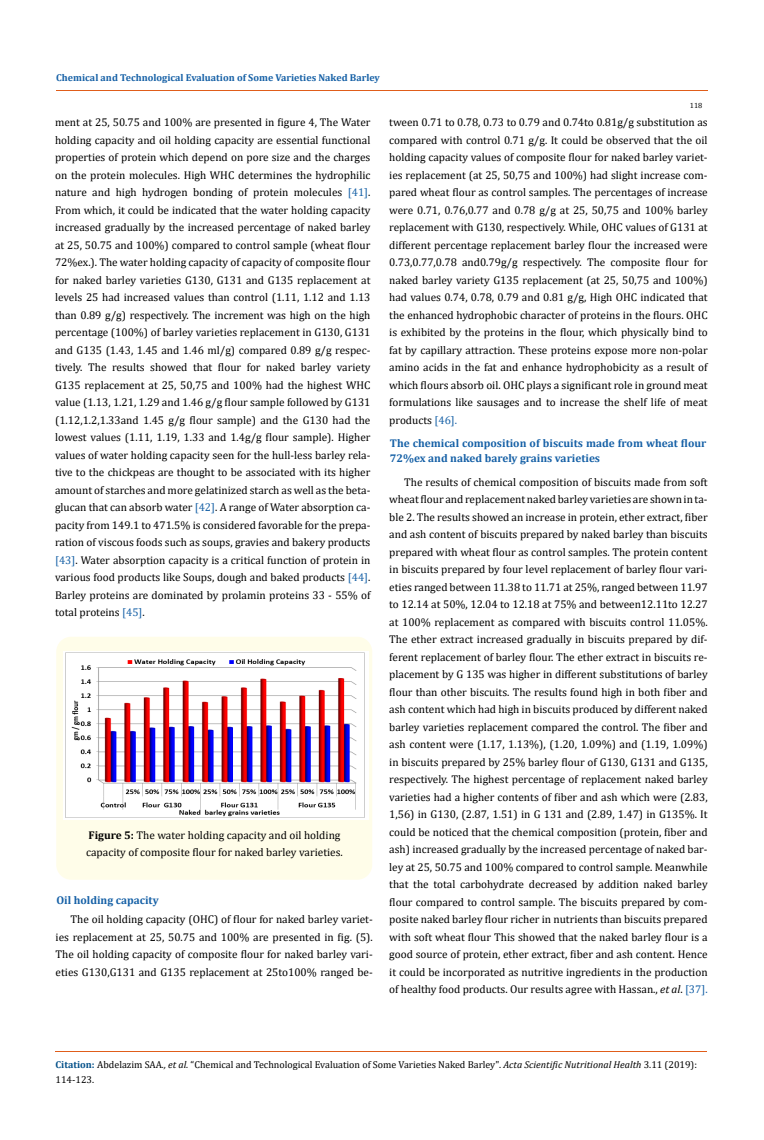
<style>
.page{position:relative;width:764px;height:1140px;background:#fff}
.page>*{position:absolute;margin:0;border:0;box-sizing:border-box;transform-origin:0 0}
.t1{font:11.25px/17.5px "Cambria";color:#000;text-align:justify}
.t2{font:700 11.25px/15px "Cambria";color:#1560a6}
.t3{font:10px/15px "Cambria";color:#000}
.t4{font:700 10px "Cambria";color:#1560a6}
.t5{font:7.5px "Cambria";color:#000}
.s1{color:#1560a6}
.s2{font-weight:700}
.s3{font-style:italic}
.s4{font-weight:700;color:#035089}
</style>
<div class="page">
<hr style="left:56px;top:91px;width:651px;height:1px;background:#e05d1a">
<div style="left:56px;top:637px;width:316px;height:243px;background:#fffde9;border-radius:15px"></div>
<img style="left:64px;top:651px;width:304px;height:168px">
<hr style="left:56px;top:1051px;width:651px;height:1px;background:#e05d1a">
<p class="t4" style="left:56px;top:70px;width:325px">Chemical and Technological Evaluation of Some Varieties Naked Barley</p>
<p class="t1" style="left:55px;top:113px;width:317px">ment at 25, 50.75 and 100% are presented in figure 4, The Water holding capacity and oil holding capacity are essential functional properties of protein which depend on pore size and the charges on the protein molecules. High WHC determines the hydrophilic nature and high hydrogen bonding of protein molecules <span class="s1">[41]</span>.<br>From which, it could be indicated that the water holding capacity increased gradually by the increased percentage of naked barley at 25, 50.75 and 100%) compared to control sample (wheat flour 72%ex.). The water holding capacity of capacity of composite flour for naked barley varieties G130, G131 and G135 replacement at levels 25 had increased values than control (1.11, 1.12 and 1.13 than 0.89 g/g) respectively. The increment was high on the high percentage (100%) of barley varieties replacement in G130, G131 and G135 (1.43, 1.45 and 1.46 ml/g) compared 0.89 g/g respec&shy;tively. The results showed that flour for naked barley variety G135 replacement at 25, 50,75 and 100% had the highest WHC value (1.13, 1.21, 1.29 and 1.46 g/g flour sample followed by G131 (1.12,1.2,1.33and 1.45 g/g flour sample) and the G130 had the lowest values (1.11, 1.19, 1.33 and 1.4g/g flour sample). Higher values of water holding capacity seen for the hull-less barley rela&shy;tive to the chickpeas are thought to be associated with its higher amount of starches and more gelatinized starch as well as the beta&shy;glucan that can absorb water <span class="s1">[42]</span>. A range of Water absorption ca&shy;pacity from 149.1 to 471.5% is considered favorable for the prepa&shy;ration of viscous foods such as soups, gravies and bakery products <span class="s1">[43]</span>. Water absorption capacity is a critical function of protein in various food products like Soups, dough and baked products <span class="s1">[44]</span>.<br>Barley proteins are dominated by prolamin proteins 33 - 55% of total proteins <span class="s1">[45]</span>.</p>
<p class="t1" style="left:86px;top:826px;width:258px"><span class="s2">Figure 5:</span> The water holding capacity and oil holding capacity of composite flour for naked barley varieties.</p>
<p class="t2" style="left:56px;top:892px;width:104px">Oil holding capacity</p>
<p class="t1" style="left:56px;top:911px;width:319px;text-indent:15px">The oil holding capacity (OHC) of flour for naked barley variet&shy;ies replacement at 25, 50.75 and 100% are presented in fig. (5).<br>The oil holding capacity of composite flour for naked barley vari&shy;eties G130,G131 and G135 replacement at 25to100% ranged be-</p>
<p class="t5" style="left:690px;top:101px;width:14px">118</p>
<p class="t1" style="left:389px;top:114px;width:320px">tween 0.71 to 0.78, 0.73 to 0.79 and 0.74to 0.81g/g substitution as compared with control 0.71 g/g. It could be observed that the oil holding capacity values of composite flour for naked barley variet&shy;ies replacement (at 25, 50,75 and 100%) had slight increase com&shy;pared wheat flour as control samples. The percentages of increase were 0.71, 0.76,0.77 and 0.78 g/g at 25, 50,75 and 100% barley replacement with G130, respectively. While, OHC values of G131 at different percentage replacement barley flour the increased were 0.73,0.77,0.78 and0.79g/g respectively. The composite flour for naked barley variety G135 replacement (at 25, 50,75 and 100%) had values 0.74, 0.78, 0.79 and 0.81 g/g, High OHC indicated that the enhanced hydrophobic character of proteins in the flours. OHC is exhibited by the proteins in the flour, which physically bind to fat by capillary attraction. These proteins expose more non-polar amino acids in the fat and enhance hydrophobicity as a result of which flours absorb oil. OHC plays a significant role in ground meat formulations like sausages and to increase the shelf life of meat products <span class="s1">[46].</span></p>
<p class="t2" style="left:390px;top:435px;width:318px">The chemical composition of biscuits made from wheat flour<br>72%ex and naked barely grains varieties</p>
<p class="t1" style="left:389px;top:473px;width:320px;text-indent:15px">The results of chemical composition of biscuits made from soft wheat flour and replacement naked barley varieties are shown in ta&shy;ble 2. The results showed an increase in protein, ether extract, fiber and ash content of biscuits prepared by naked barley than biscuits prepared with wheat flour as control samples. The protein content in biscuits prepared by four level replacement of barley flour vari&shy;eties ranged between 11.38 to 11.71 at 25%, ranged between 11.97 to 12.14 at 50%, 12.04 to 12.18 at 75% and between12.11to 12.27 at 100% replacement as compared with biscuits control 11.05%.<br>The ether extract increased gradually in biscuits prepared by dif&shy;ferent replacement of barley flour. The ether extract in biscuits re&shy;placement by G 135 was higher in different substitutions of barley flour than other biscuits. The results found high in both fiber and ash content which had high in biscuits produced by different naked barley varieties replacement compared the control. The fiber and ash content were (1.17, 1.13%), (1.20, 1.09%) and (1.19, 1.09%) in biscuits prepared by 25% barley flour of G130, G131 and G135, respectively. The highest percentage of replacement naked barley varieties had a higher contents of fiber and ash which were (2.83, 1,56) in G130, (2.87, 1.51) in G 131 and (2.89, 1.47) in G135%. It could be noticed that the chemical composition (protein, fiber and ash) increased gradually by the increased percentage of naked bar&shy;ley at 25, 50.75 and 100% compared to control sample. Meanwhile that the total carbohydrate decreased by addition naked barley flour compared to control sample. The biscuits prepared by com&shy;posite naked barley flour richer in nutrients than biscuits prepared with soft wheat flour This showed that the naked barley flour is a good source of protein, ether extract, fiber and ash content. Hence it could be incorporated as nutritive ingredients in the production of healthy food products. Our results agree with Hassan., <span class="s3">et al</span>. <span class="s1">[37].</span></p>
<p class="t3" style="left:56px;top:1057px;width:643px"><span class="s4">Citation:</span> Abdelazim SAA<span class="s3">., et al.</span> “Chemical and Technological Evaluation of Some Varieties Naked Barley". <span class="s3">Acta Scientific Nutritional Health</span> 3.11 (2019):<br>114-123.</p>
</div>
